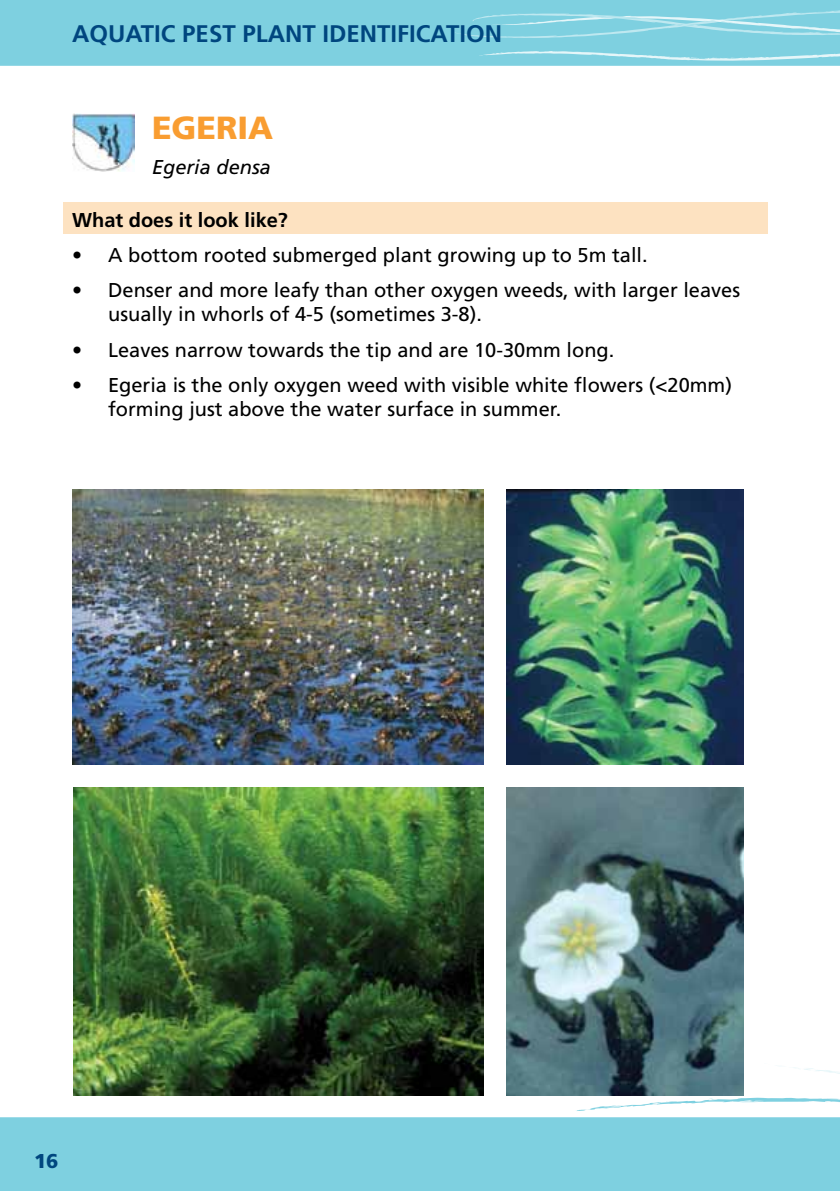
<style>
.page{position:relative;width:840px;height:1191px;background:#fff}
.page>*{position:absolute;margin:0;border:0;box-sizing:border-box;transform-origin:0 0}
.t1{font:900 32px "Frutiger LT Std";color:#f99d31}
.t2{font:700 24px "Frutiger LT Std";color:#00467f}
.t3{font:20px/24px "Frutiger LT Std";color:#000}
.t4{font:700 20px "Frutiger LT Std";color:#000}
.t5{font:italic 20px "Frutiger LT Std";color:#000}
.t6{font:900 20px "Frutiger LT Std";color:#00467f}
</style>
<div class="page">
<div style="left:0;top:1117px;width:839px;height:74px;background:#7ed0e0"></div>
<svg style="left:574px;top:1063px;width:265px;height:108px"></svg>
<div style="left:64px;top:203px;width:703px;height:31px;background:#fde2c1"></div>
<img style="left:72px;top:114px;width:63px;height:57px">
<img style="left:72px;top:489px;width:411px;height:275px">
<img style="left:73px;top:787px;width:410px;height:308px">
<img style="left:506px;top:489px;width:237px;height:275px">
<img style="left:506px;top:787px;width:237px;height:308px">
<div style="left:0;top:0;width:839px;height:66px;background:#7ed0e0"></div>
<svg style="left:454px;top:0;width:385px;height:61px"></svg>
<p class="t2" style="left:72px;top:19px;width:431px">AQUATIC PEST PLANT IDENTIFICATION</p>
<p class="t1" style="left:152px;top:108px;width:122px">EGERIA</p>
<p class="t5" style="left:152px;top:156px;width:120px">Egeria densa</p>
<p class="t4" style="left:72px;top:208px;width:217px">What does it look like?</p>
<p class="t3" style="left:72px;top:243px;width:576px">• A bottom rooted submerged plant growing up to 5m tall.</p>
<p class="t3" style="left:108px;top:278px;width:633px;text-indent:-36px">• Denser and more leafy than other oxygen weeds, with larger leaves usually in whorls of 4-5 (sometimes 3-8).</p>
<p class="t3" style="left:72px;top:338px;width:543px">• Leaves narrow towards the tip and are 10-30mm long.</p>
<p class="t3" style="left:108px;top:373px;width:625px;text-indent:-36px">• Egeria is the only oxygen weed with visible white flowers (&lt;20mm) forming just above the water surface in summer.</p>
<p class="t6" style="left:34px;top:1149px;width:26px">16</p>
</div>
